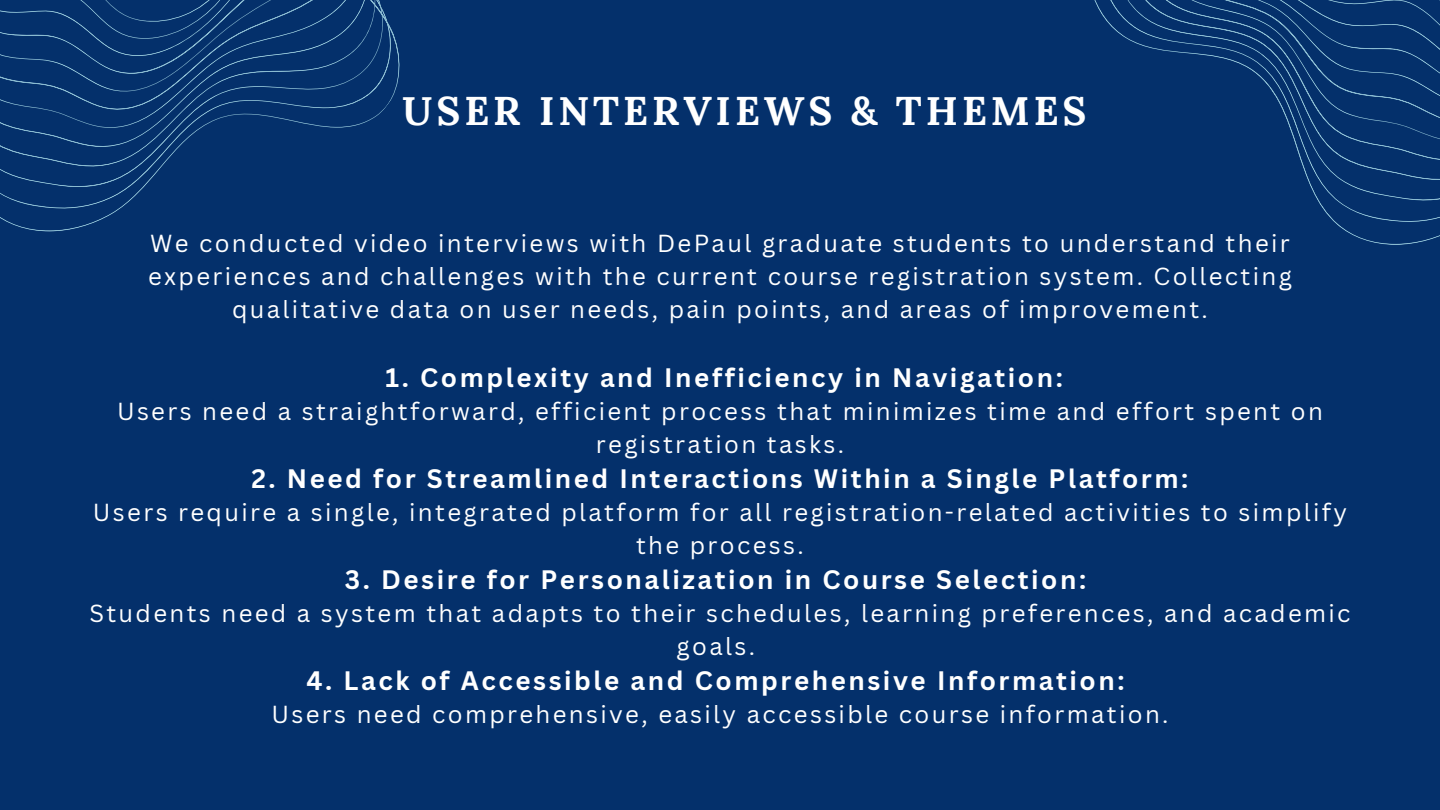
<style>
.page{position:relative;width:1440px;height:810px;background:#04306b}
.page>*{position:absolute;margin:0;border:0;box-sizing:border-box;transform-origin:0 0}
.t1{font:700 40px "Lora";letter-spacing:.1em;color:#fff}
.t2{font:700 26px "Canva Sans";letter-spacing:.1em;color:#fff}
.t3{font:24px/33px "Canva Sans";letter-spacing:.1em;color:#fff;text-align:center}
</style>
<div class="page">
<svg style="left:1094px;top:0;width:346px;height:245px"></svg>
<svg style="left:0;top:0;width:400px;height:232px"></svg>
<p class="t1" style="left:402px;top:85px;width:686px">USER INTERVIEWS &amp; THEMES</p>
<p class="t3" style="left:148px;top:227px;width:1145px">We conducted video interviews with DePaul graduate students to understand their experiences and challenges with the current course registration system. Collecting qualitative data on user needs, pain points, and areas of improvement.</p>
<h1 class="t2" style="left:386px;top:359px;width:679px">1. Complexity and Inefficiency in Navigation:</h1>
<p class="t3" style="left:117px;top:394px;width:1207px">Users need a straightforward, efficient process that minimizes time and effort spent on registration tasks.</p>
<p class="t2" style="left:251px;top:460px;width:938px">2. Need for Streamlined Interactions Within a Single Platform:</p>
<p class="t3" style="left:93px;top:495px;width:1256px">Users require a single, integrated platform for all registration-related activities to simplify the process.</p>
<p class="t2" style="left:345px;top:561px;width:743px">3. Desire for Personalization in Course Selection:</p>
<p class="t3" style="left:89px;top:596px;width:1263px">Students need a system that adapts to their schedules, learning preferences, and academic goals.</p>
<p class="t2" style="left:307px;top:663px;width:820px">4. Lack of Accessible and Comprehensive Information:</p>
<p class="t3" style="left:271px;top:698px;width:899px">Users need comprehensive, easily accessible course information.</p>
</div>
